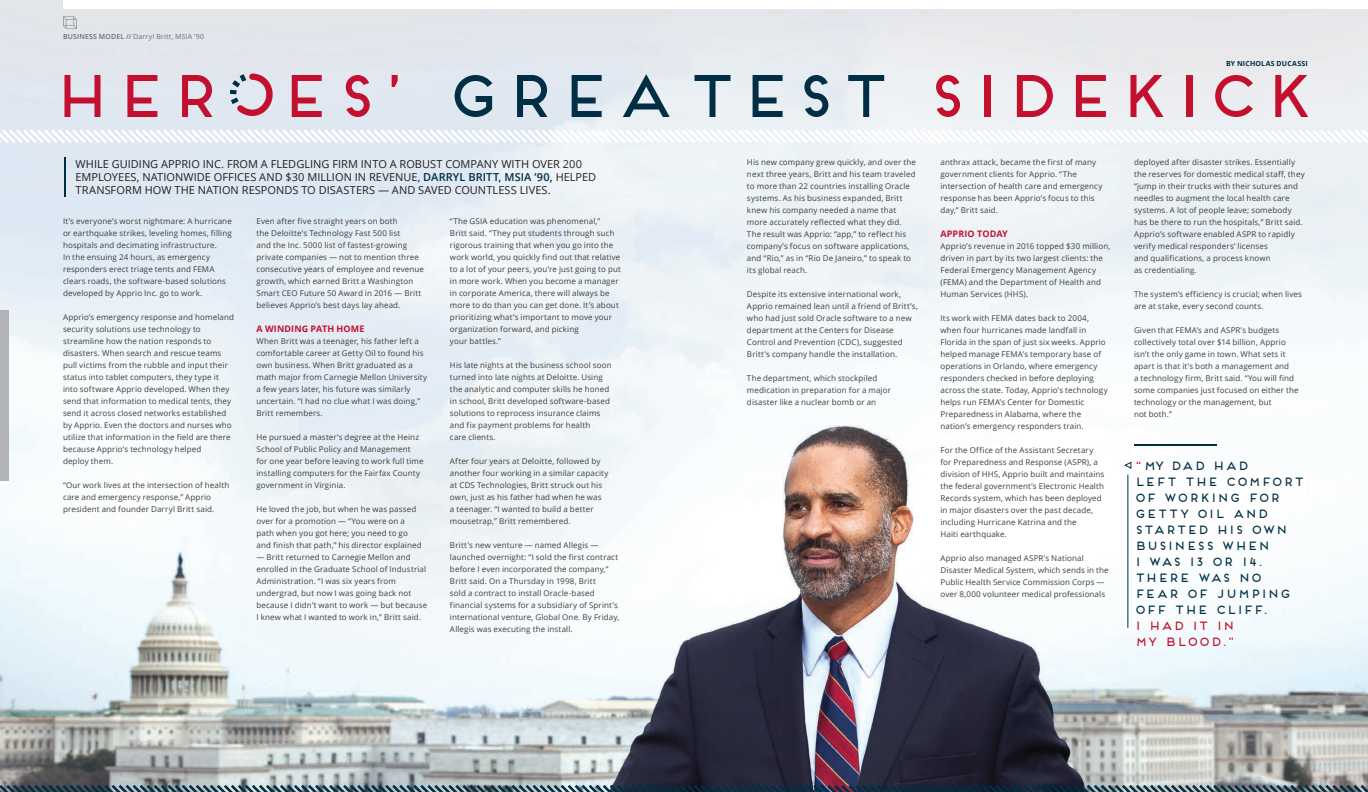
<style>
.page{position:relative;width:1368px;height:792px;background:#fff}
.page>*{position:absolute;margin:0;border:0;box-sizing:border-box;transform-origin:0 0}
.t1{font:60px "Frontage";letter-spacing:-.035em;color:#c3102f}
.t2{font:12px/16px "Frontage";letter-spacing:-.055em;color:#002f45}
.t3{font:12px/16px "Frontage";letter-spacing:-.055em;color:#c3102f}
.t4{font:11px/13px "Open Sans";letter-spacing:.005em;color:#231f20}
.t5{font:700 9px "Open Sans";letter-spacing:.01em;color:#c3102f}
.t6{font:8px/12px "Open Sans";letter-spacing:.015em;color:#3e3e3f}
.t7{font:7px "Open Sans";letter-spacing:.03em;color:#6c6d70}
.t8{font:700 7px "Open Sans";letter-spacing:.025em;color:#002f45}
.s1{font-weight:600}
.s2{color:#002f45}
.s3{font-weight:600;color:#002f45}
.s4{color:#c3102f}
</style>
<div class="page">
<img style="left:0;top:0;width:1368px;height:782px">
<div style="left:63px;top:0;width:1305px;height:9px;background:#fff"></div>
<div style="left:0;top:311px;width:9px;height:170px;background:#b2b3b7"></div>
<div style="left:36px;top:36px;width:594px;height:80px;background:#e0e7ef"></div>
<hr style="left:1134px;top:444px;width:83px;height:2px;background:#002f45">
<hr style="left:64px;top:157px;width:2px;height:40px;background:#002f45">
<svg style="left:1125px;top:462px;width:6px;height:7px"></svg>
<svg style="left:0;top:127px;width:1368px;height:19px"></svg>
<svg style="left:0;top:782px;width:1368px;height:10px;background:#52626e"></svg>
<hr style="left:1128px;top:474px;width:1px;height:154px;background:#002f45">
<svg style="left:63px;top:16px;width:14px;height:13px"></svg>
<p class="t7" style="left:63px;top:32px;width:143px"><span class="s1">BUSINESS MODEL //</span> Darryl Britt, MSIA ’90</p>
<p class="t8" style="left:1226px;top:58px;width:83px">BY NICHOLAS DUCASSI</p>
<h1 class="t1" style="left:47px;top:60px;width:1272px">HER ES’ <span class="s2">GREATEST</span> SIDEKICK</h1>
<p class="t4" style="left:76px;top:157px;width:522px">WHILE GUIDING APPRIO INC. FROM A FLEDGLING FIRM INTO A ROBUST COMPANY WITH OVER 200<br>EMPLOYEES, NATIONWIDE OFFICES AND $30 MILLION IN REVENUE, <span class="s3">DARRYL BRITT, MSIA ’90,</span> HELPED<br>TRANSFORM HOW THE NATION RESPONDS TO DISASTERS — AND SAVED COUNTLESS LIVES.</p>
<p class="t6" style="left:63px;top:214px;width:170px">It’s everyone’s worst nightmare: A hurricane or earthquake strikes, leveling homes, filling hospitals and decimating infrastructure.<br>In the ensuing 24 hours, as emergency responders erect triage tents and FEMA clears roads, the software-based solutions developed by Apprio Inc. go to work.</p>
<p class="t6" style="left:63px;top:310px;width:172px">Apprio’s emergency response and homeland security solutions use technology to streamline how the nation responds to disasters. When search and rescue teams pull victims from the rubble and input their status into tablet computers, they type it into software Apprio developed. When they send that information to medical tents, they send it across closed networks established by Apprio. Even the doctors and nurses who utilize that information in the field are there because Apprio’s technology helped<br>deploy them.</p>
<p class="t6" style="left:63px;top:478px;width:168px">“Our work lives at the intersection of health care and emergency response,” Apprio president and founder Darryl Britt said.</p>
<p class="t6" style="left:256px;top:214px;width:169px">Even after five straight years on both<br>the Deloitte’s Technology Fast 500 list<br>and the Inc. 5000 list of fastest-growing private companies — not to mention three consecutive years of employee and revenue growth, which earned Britt a Washington Smart CEO Future 50 Award in 2016 — Britt believes Apprio’s best days lay ahead.</p>
<p class="t5" style="left:256px;top:322px;width:110px">A WINDING PATH HOME</p>
<p class="t6" style="left:256px;top:334px;width:172px">When Britt was a teenager, his father left a comfortable career at Getty Oil to found his own business. When Britt graduated as a math major from Carnegie Mellon University a few years later, his future was similarly uncertain. “I had no clue what I was doing,” Britt remembers.</p>
<p class="t6" style="left:256px;top:430px;width:169px">He pursued a master’s degree at the Heinz School of Public Policy and Management<br>for one year before leaving to work full time installing computers for the Fairfax County government in Virginia.</p>
<p class="t6" style="left:256px;top:502px;width:167px">He loved the job, but when he was passed over for a promotion — “You were on a path when you got here; you need to go and finish that path,” his director explained</p>
<p class="t6" style="left:256px;top:550px;width:172px">— Britt returned to Carnegie Mellon and enrolled in the Graduate School of Industrial Administration. “I was six years from undergrad, but now I was going back not because I didn’t want to work — but because I knew what I wanted to work in,” Britt said.</p>
<p class="t6" style="left:450px;top:214px;width:173px">“The GSIA education was phenomenal,”<br>Britt said. “They put students through such rigorous training that when you go into the work world, you quickly find out that relative to a lot of your peers, you’re just going to put in more work. When you become a manager in corporate America, there will always be more to do than you can get done. It’s about prioritizing what’s important to move your organization forward, and picking<br>your battles.”</p>
<p class="t6" style="left:450px;top:358px;width:163px">His late nights at the business school soon turned into late nights at Deloitte. Using the analytic and computer skills he honed in school, Britt developed software-based solutions to reprocess insurance claims and fix payment problems for health<br>care clients.</p>
<p class="t6" style="left:450px;top:454px;width:160px">After four years at Deloitte, followed by another four working in a similar capacity at CDS Technologies, Britt struck out his own, just as his father had when he was<br>a teenager. “I wanted to build a better mousetrap,” Britt remembered.</p>
<p class="t6" style="left:450px;top:538px;width:171px">Britt’s new venture — named Allegis — launched overnight: “I sold the first contract before I even incorporated the company,” Britt said. On a Thursday in 1998, Britt<br>sold a contract to install Oracle-based financial systems for a subsidiary of Sprint’s international venture, Global One. By Friday, Allegis was executing the install.</p>
<p class="t6" style="left:747px;top:156px;width:170px">His new company grew quickly, and over the next three years, Britt and his team traveled to more than 22 countries installing Oracle systems. As his business expanded, Britt knew his company needed a name that more accurately reflected what they did.<br>The result was Apprio: “app,” to reflect his company’s focus on software applications, and “Rio,” as in “Rio De Janeiro,” to speak to its global reach.</p>
<p class="t6" style="left:747px;top:288px;width:172px">Despite its extensive international work, Apprio remained lean until a friend of Britt’s, who had just sold Oracle software to a new department at the Centers for Disease Control and Prevention (CDC), suggested Britt’s company handle the installation.</p>
<p class="t6" style="left:747px;top:372px;width:146px">The department, which stockpiled medication in preparation for a major disaster like a nuclear bomb or an</p>
<p class="t6" style="left:940px;top:156px;width:164px">anthrax attack, became the first of many government clients for Apprio. “The intersection of health care and emergency response has been Apprio’s focus to this day,” Britt said.</p>
<p class="t5" style="left:940px;top:228px;width:69px">APPRIO TODAY</p>
<p class="t6" style="left:940px;top:240px;width:171px">Apprio’s revenue in 2016 topped $30 million, driven in part by its two largest clients: the Federal Emergency Management Agency (FEMA) and the Department of Health and Human Services (HHS).</p>
<p class="t6" style="left:940px;top:312px;width:169px">Its work with FEMA dates back to 2004, when four hurricanes made landfall in Florida in the span of just six weeks. Apprio helped manage FEMA’s temporary base of operations in Orlando, where emergency responders checked in before deploying across the state. Today, Apprio’s technology helps run FEMA’s Center for Domestic Preparedness in Alabama, where the nation’s emergency responders train.</p>
<p class="t6" style="left:940px;top:444px;width:165px">For the Office of the Assistant Secretary for Preparedness and Response (ASPR), a division of HHS, Apprio built and maintains the federal government’s Electronic Health Records system, which has been deployed in major disasters over the past decade, including Hurricane Katrina and the<br>Haiti earthquake.</p>
<p class="t6" style="left:940px;top:552px;width:170px">Apprio also managed ASPR’s National Disaster Medical System, which sends in the Public Health Service Commission Corps — over 8,000 volunteer medical professionals</p>
<p class="t6" style="left:1134px;top:156px;width:172px">deployed after disaster strikes. Essentially the reserves for domestic medical staff, they “jump in their trucks with their sutures and needles to augment the local health care systems. A lot of people leave; somebody has be there to run the hospitals,” Britt said.<br>Apprio’s software enabled ASPR to rapidly verify medical responders’ licenses<br>and qualifications, a process known<br>as credentialing.</p>
<p class="t6" style="left:1134px;top:288px;width:170px">The system’s efficiency is crucial; when lives are at stake, every second counts.</p>
<p class="t6" style="left:1134px;top:324px;width:166px">Given that FEMA’s and ASPR’s budgets collectively total over $14 billion, Apprio isn’t the only game in town. What sets it apart is that it’s both a management and<br>a technology firm, Britt said. “You will find some companies just focused on either the technology or the management, but<br>not both.”</p>
<h2 class="t2" style="left:1134px;top:457px;width:172px"><span class="s4">“</span>MY DAD HAD<br>LEFT THE COMFORT<br>OF WORKING FOR<br>GETTY OIL AND<br>STARTED HIS OWN<br>BUSINESS WHEN<br>I WAS 13 OR 14.<br>THERE WAS NO<br>FEAR OF JUMPING<br>OFF THE CLIFF.</h2>
<h2 class="t3" style="left:1134px;top:617px;width:102px">I HAD IT IN<br>MY BLOOD.”</h2>
</div>
